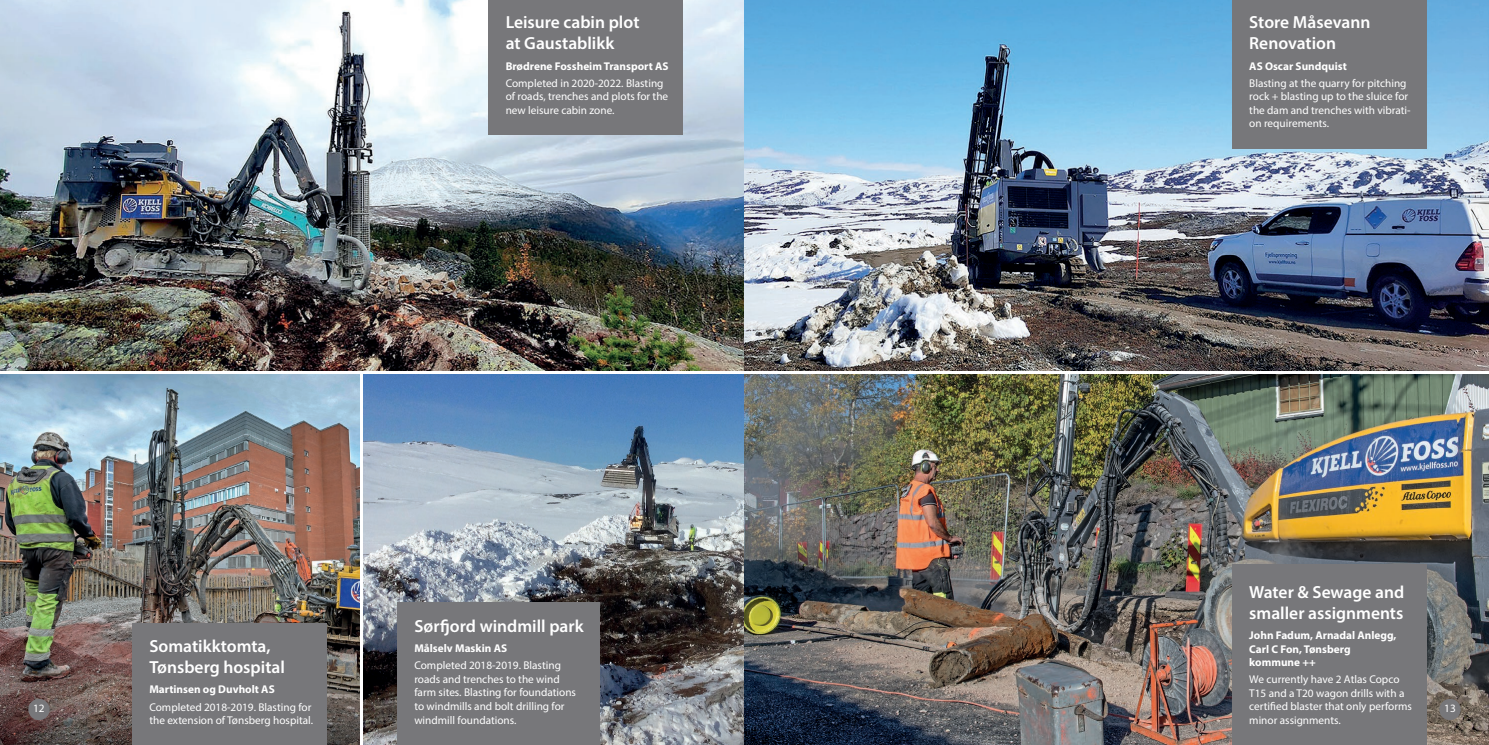
<style>
.page{position:relative;width:1489px;height:745px;background:#fff}
.page>*{position:absolute;margin:0;border:0;box-sizing:border-box;transform-origin:0 0}
.brødtxt{font:600 17.5px/21px "Myriad Pro";color:#fff}
.brødtxt-2{font:11.25px/13.5px "Myriad Pro";color:#fff}
.brødtxt-3{font:700 11.25px/13.5px "Myriad Pro";color:#fff}
.kulepunkt_1{font:11.25px "Myriad Pro";color:#fff}
</style>
<div class="page">
<img style="left:0;top:0;width:744px;height:370px">
<img style="left:744px;top:0;width:744px;height:370px">
<img style="left:0;top:374px;width:360px;height:370px">
<img style="left:363px;top:374px;width:381px;height:370px">
<img style="left:744px;top:374px;width:744px;height:370px">
<div style="left:1231px;top:0;width:195px;height:148px;background:#77777a"></div>
<div style="left:488px;top:0;width:195px;height:135px;background:#77777a"></div>
<div style="left:132px;top:623px;width:195px;height:121px;background:#77777a"></div>
<div style="left:397px;top:601px;width:202px;height:143px;background:#77777a"></div>
<div style="left:1231px;top:564px;width:195px;height:180px;background:#77777a"></div>
<div style="left:28px;top:698px;width:22px;height:21px;background:#77777a;border-radius:50%"></div>
<div style="left:1439px;top:698px;width:21px;height:21px;background:#77777a;border-radius:50%"></div>
<p class="brødtxt" style="left:505px;top:11px;width:135px">Leisure cabin plot at Gaustablikk</p>
<p class="brødtxt-3" style="left:505px;top:59px;width:164px">Brødrene Fossheim Transport AS</p>
<p class="brødtxt-2" style="left:505px;top:76px;width:164px">Completed in 2020-2022. Blasting of roads, trenches and plots for the new leisure cabin zone.</p>
<p class="brødtxt" style="left:1249px;top:11px;width:123px">Store Måsevann<br>Renovation</p>
<p class="brødtxt-3" style="left:1249px;top:59px;width:99px">AS Oscar Sundquist</p>
<p class="brødtxt-2" style="left:1249px;top:76px;width:163px">Blasting at the quarry for pitching rock + blasting up to the sluice for the dam and trenches with vibrati&shy;on requirements.</p>
<p class="brødtxt" style="left:1249px;top:580px;width:156px">Water &amp; Sewage and smaller assignments</p>
<p class="brødtxt-3" style="left:1249px;top:628px;width:149px">John Fadum, Arnadal Anlegg,<br>Carl C Fon, Tønsberg kommune ++</p>
<p class="brødtxt-2" style="left:1249px;top:672px;width:164px">We currently have 2 Atlas Copco<br>T15 and a T20 wagon drills with a certified blaster that only performs minor assignments.</p>
<p class="brødtxt" style="left:414px;top:614px;width:171px">Sørfjord windmill park</p>
<p class="brødtxt-3" style="left:414px;top:641px;width:94px">Målselv Maskin AS</p>
<p class="brødtxt-2" style="left:414px;top:658px;width:163px">Completed 2018-2019. Blasting roads and trenches to the wind farm sites. Blasting for foundations to windmills and bolt drilling for windmill foundations.</p>
<p class="brødtxt" style="left:149px;top:634px;width:137px">Somatikktomta,<br>Tønsberg hospital</p>
<p class="brødtxt-3" style="left:149px;top:682px;width:127px">Martinsen og Duvholt AS</p>
<p class="brødtxt-2" style="left:149px;top:699px;width:165px">Completed 2018-2019. Blasting for the extension of Tønsberg hospital.</p>
<p class="kulepunkt_1" style="left:33px;top:701px;width:13px">12</p>
<p class="kulepunkt_1" style="left:1443px;top:701px;width:13px">13</p>
</div>
